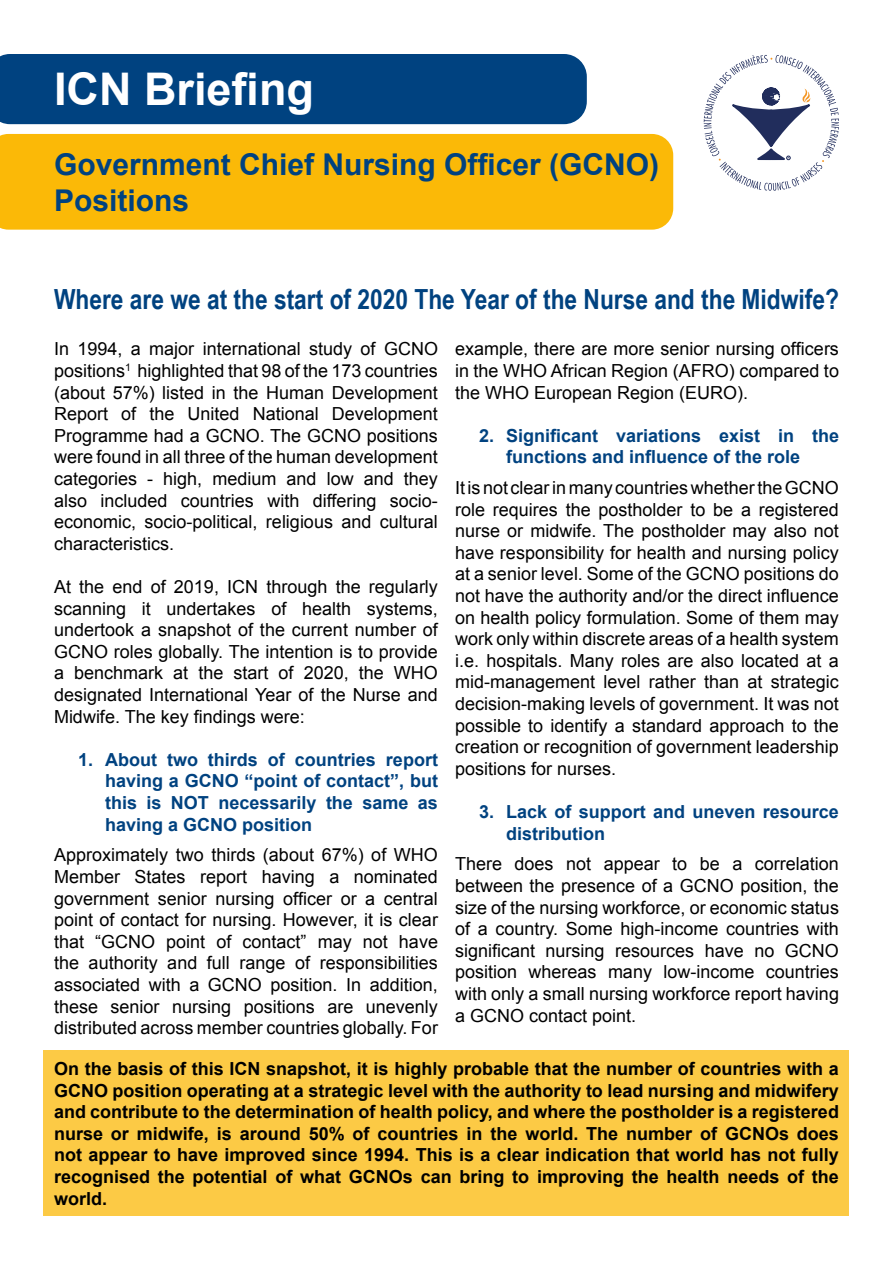
<style>
.page{position:relative;width:893px;height:1263px;background:#fff}
.page>*{position:absolute;margin:0;border:0;box-sizing:border-box;transform-origin:0 0}
.t1{font:700 45px "Arial";color:#fff}
.t2{font:700 30px/36px "Arial";color:#004280}
.t3{font:700 27.75px "Arial Narrow";color:#004280}
.t4{font:18px/21.6px "Arial";color:#000;text-align:justify}
.t5{font:700 18px/21.6px "Arial";color:#000;text-align:justify}
.t6{font:700 18px/21.6px "Arial";color:#004280}
</style>
<div class="page">
<div style="left:44px;top:1050px;width:805px;height:166px;background:#fcca45"></div>
<svg style="left:704px;top:55px;width:135px;height:136px"></svg>
<div style="left:0;top:54px;width:587px;height:70px;background:#004280"></div>
<div style="left:0;top:134px;width:673px;height:96px;background:#fbb907"></div>
<h1 class="t1" style="left:54px;top:60px;width:262px">ICN Briefing</h1>
<h2 class="t2" style="left:54px;top:147px;width:607px">Government Chief Nursing Officer (GCNO)<br>Positions</h2>
<h3 class="t3" style="left:54px;top:279px;width:786px">Where are we at the start of 2020 The Year of the Nurse and the Midwife?</h3>
<p class="t4" style="left:455px;top:338px;width:385px">example, there are more senior nursing officers in the WHO African Region (AFRO) compared to the WHO European Region (EURO).</p>
<p class="t6" style="left:506px;top:425px;width:334px;text-indent:-27px">2. Significant variations exist in the functions and influence of the role</p>
<p class="t4" style="left:455px;top:477px;width:385px">It is not clear in many countries whether the GCNO role requires the postholder to be a registered nurse or midwife. The postholder may also not have responsibility for health and nursing policy at a senior level. Some of the GCNO positions do not have the authority and/or the direct influence on health policy formulation. Some of them may work only within discrete areas of a health system i.e. hospitals. Many roles are also located at a mid-management level rather than at strategic decision-making levels of government. It was not possible to identify a standard approach to the creation or recognition of government leadership positions for nurses.</p>
<p class="t6" style="left:506px;top:801px;width:334px;text-indent:-27px">3. Lack of support and uneven resource distribution</p>
<p class="t4" style="left:455px;top:853px;width:385px">There does not appear to be a correlation between the presence of a GCNO position, the size of the nursing workforce, or economic status of a country. Some high-income countries with significant nursing resources have no GCNO position whereas many low-income countries with only a small nursing workforce report having a GCNO contact point.</p>
<p class="t5" style="left:54px;top:1058px;width:786px">On the basis of this ICN snapshot, it is highly probable that the number of countries with a GCNO position operating at a strategic level with the authority to lead nursing and midwifery and contribute to the determination of health policy, and where the postholder is a registered nurse or midwife, is around 50% of countries in the world. The number of GCNOs does not appear to have improved since 1994. This is a clear indication that world has not fully recognised the potential of what GCNOs can bring to improving the health needs of the world.</p>
<p class="t4" style="left:54px;top:338px;width:385px">In 1994, a major international study of GCNO positions<sup>1</sup> highlighted that 98 of the 173 countries (about 57%) listed in the Human Development Report of the United National Development Programme had a GCNO. The GCNO positions were found in all three of the human development categories - high, medium and low and they also included countries with differing socio&shy;economic, socio-political, religious and cultural characteristics.</p>
<p class="t4" style="left:54px;top:576px;width:385px">At the end of 2019, ICN through the regularly scanning it undertakes of health systems, undertook a snapshot of the current number of GCNO roles globally. The intention is to provide a benchmark at the start of 2020, the WHO designated International Year of the Nurse and Midwife. The key findings were:</p>
<p class="t6" style="left:105px;top:749px;width:334px;text-align:justify;text-indent:-27px">1. About two thirds of countries report having a GCNO “point of contact”, but this is NOT necessarily the same as having a GCNO position</p>
<p class="t4" style="left:54px;top:844px;width:385px">Approximately two thirds (about 67%) of WHO Member States report having a nominated government senior nursing officer or a central point of contact for nursing. However, it is clear that “GCNO point of contact” may not have the authority and full range of responsibilities associated with a GCNO position. In addition, these senior nursing positions are unevenly distributed across member countries globally. For</p>
</div>
